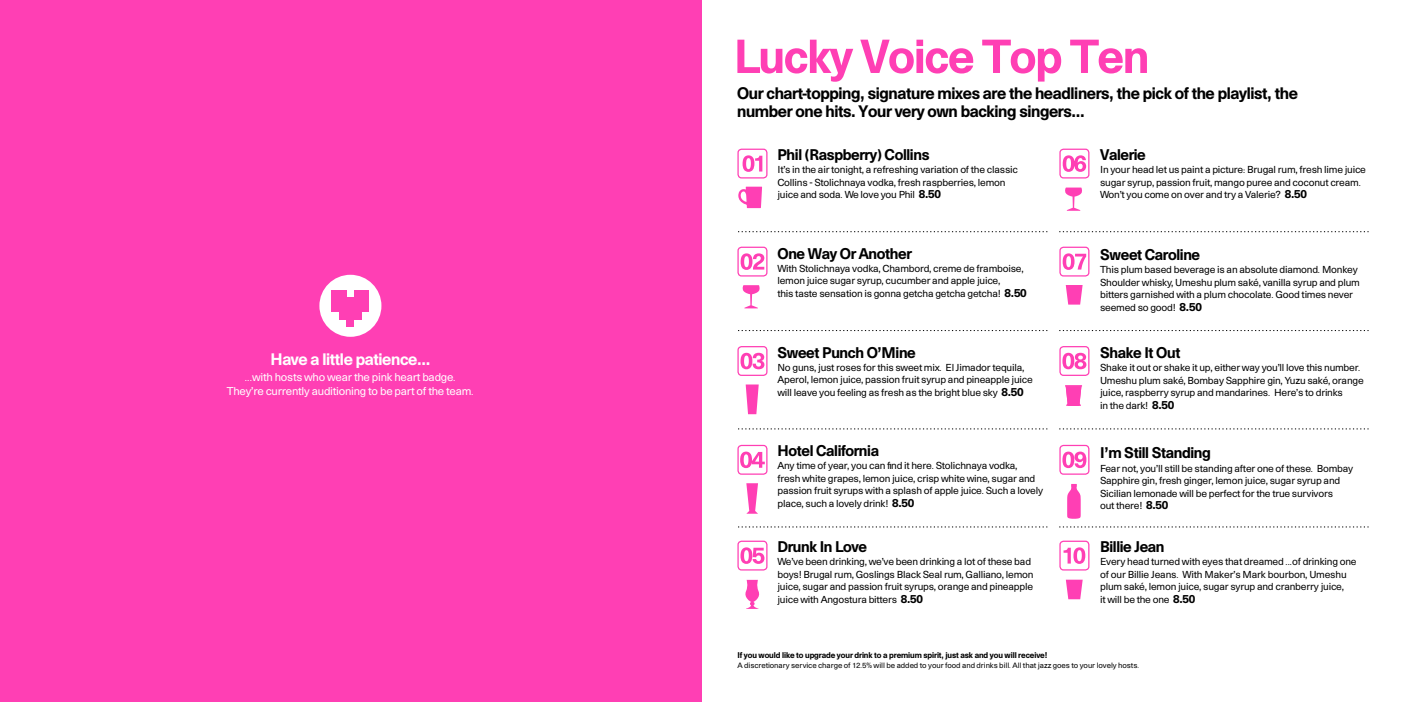
<style>
.page{position:relative;width:1404px;height:702px;background:#fff}
.page>*{position:absolute;margin:0;border:0;box-sizing:border-box;transform-origin:0 0}
.t1{font:50px "Haas Unica Bld";letter-spacing:-.02em;color:#ff3fb4}
.t2{font:17.5px/17.5px "Haas Unica Bld";letter-spacing:-.02em;color:#000}
.t3{font:17.5px "Haas Unica Bld";letter-spacing:-.02em;color:#fff}
.t4{font:16.25px "Haas Unica Bld";letter-spacing:-.02em;color:#000}
.t5{font:11.88px/13.8px "Haas Unica Rmn";letter-spacing:-.02em;color:#fff;text-align:center}
.t6{font:10.62px/12.5px "Haas Unica Rmn";letter-spacing:-.02em;color:#000}
.t7{font:8.75px "Haas Unica Bld";letter-spacing:-.01em;color:#000}
.t8{font:8.12px "Haas Unica Rmn";letter-spacing:-.01em;color:#000}
.s1{font-family:"Haas Unica Bld";font-size:12.5px}
</style>
<div class="page">
<svg style="left:1059px;top:231px;width:309px;height:1px"></svg>
<svg style="left:1059px;top:330px;width:309px;height:1px"></svg>
<svg style="left:1059px;top:428px;width:309px;height:1px"></svg>
<svg style="left:1059px;top:526px;width:309px;height:1px"></svg>
<svg style="left:738px;top:231px;width:309px;height:1px"></svg>
<svg style="left:738px;top:330px;width:309px;height:1px"></svg>
<svg style="left:738px;top:428px;width:309px;height:1px"></svg>
<svg style="left:738px;top:526px;width:309px;height:1px"></svg>
<div style="left:737px;top:149px;width:30px;height:29px;border:1px solid #ff3fb4;border-radius:4px"></div>
<div style="left:737px;top:246px;width:30px;height:30px;border:1px solid #ff3fb4;border-radius:4px"></div>
<div style="left:737px;top:346px;width:30px;height:30px;border:1px solid #ff3fb4;border-radius:4px"></div>
<div style="left:737px;top:445px;width:30px;height:29px;border:1px solid #ff3fb4;border-radius:4px"></div>
<div style="left:737px;top:540px;width:30px;height:30px;border:1px solid #ff3fb4;border-radius:4px"></div>
<svg style="left:742px;top:155px;width:20px;height:17px"></svg>
<svg style="left:740px;top:253px;width:24px;height:17px"></svg>
<svg style="left:740px;top:353px;width:24px;height:16px"></svg>
<svg style="left:740px;top:451px;width:24px;height:17px"></svg>
<svg style="left:740px;top:547px;width:24px;height:17px"></svg>
<div style="left:0;top:0;width:702px;height:702px;background:#ff3fb4"></div>
<svg style="left:745px;top:384px;width:13px;height:30px"></svg>
<div style="left:1059px;top:149px;width:30px;height:29px;border:1px solid #ff3fb4;border-radius:4px"></div>
<div style="left:1059px;top:246px;width:30px;height:30px;border:1px solid #ff3fb4;border-radius:4px"></div>
<div style="left:1059px;top:346px;width:30px;height:30px;border:1px solid #ff3fb4;border-radius:4px"></div>
<div style="left:1059px;top:445px;width:30px;height:29px;border:1px solid #ff3fb4;border-radius:4px"></div>
<div style="left:1059px;top:540px;width:30px;height:30px;border:1px solid #ff3fb4;border-radius:4px"></div>
<svg style="left:1062px;top:155px;width:24px;height:17px"></svg>
<svg style="left:1062px;top:253px;width:24px;height:17px"></svg>
<svg style="left:1062px;top:353px;width:24px;height:16px"></svg>
<svg style="left:1062px;top:451px;width:24px;height:17px"></svg>
<svg style="left:1063px;top:547px;width:22px;height:17px"></svg>
<div style="left:319px;top:275px;width:62px;height:62px;background:#fff;border-radius:50%"></div>
<div style="left:361px;top:290px;width:8px;height:7px;background:#ff3fb4"></div>
<div style="left:361px;top:297px;width:8px;height:8px;background:#ff3fb4"></div>
<div style="left:361px;top:305px;width:8px;height:7px;background:#ff3fb4"></div>
<div style="left:354px;top:312px;width:7px;height:7px;background:#ff3fb4"></div>
<div style="left:354px;top:290px;width:7px;height:7px;background:#ff3fb4"></div>
<div style="left:339px;top:290px;width:8px;height:7px;background:#ff3fb4"></div>
<div style="left:354px;top:297px;width:7px;height:8px;background:#ff3fb4"></div>
<div style="left:339px;top:297px;width:8px;height:8px;background:#ff3fb4"></div>
<div style="left:354px;top:305px;width:7px;height:7px;background:#ff3fb4"></div>
<div style="left:339px;top:305px;width:8px;height:7px;background:#ff3fb4"></div>
<div style="left:332px;top:290px;width:7px;height:7px;background:#ff3fb4"></div>
<div style="left:332px;top:297px;width:7px;height:8px;background:#ff3fb4"></div>
<div style="left:332px;top:305px;width:7px;height:7px;background:#ff3fb4"></div>
<div style="left:339px;top:312px;width:8px;height:7px;background:#ff3fb4"></div>
<div style="left:347px;top:319px;width:7px;height:8px;background:#ff3fb4"></div>
<div style="left:347px;top:297px;width:7px;height:8px;background:#ff3fb4"></div>
<div style="left:347px;top:305px;width:7px;height:7px;background:#ff3fb4"></div>
<div style="left:347px;top:312px;width:7px;height:7px;background:#ff3fb4"></div>
<svg style="left:745px;top:580px;width:15px;height:29px"></svg>
<svg style="left:742px;top:285px;width:17px;height:23px"></svg>
<svg style="left:1065px;top:187px;width:17px;height:24px"></svg>
<svg style="left:1067px;top:484px;width:13px;height:35px"></svg>
<svg style="left:1065px;top:579px;width:17px;height:20px"></svg>
<svg style="left:1065px;top:385px;width:16px;height:21px"></svg>
<svg style="left:1065px;top:285px;width:17px;height:19px"></svg>
<svg style="left:738px;top:187px;width:24px;height:21px"></svg>
<svg style="left:746px;top:483px;width:12px;height:30px"></svg>
<h2 class="t3" style="left:270px;top:349px;width:161px">Have a little patience...</h2>
<p class="t5" style="left:227px;top:371px;width:248px">...with hosts who wear the pink heart badge.<br>They’re currently auditioning to be part of the team.</p>
<h1 class="t1" style="left:733px;top:27px;width:417px">Lucky Voice Top Ten</h1>
<h2 class="t2" style="left:737px;top:85px;width:562px">Our chart-topping, signature mixes are the headliners, the pick of the playlist, the number one hits. Your very own backing singers...</h2>
<h3 class="t4" style="left:777px;top:145px;width:153px">Phil (Raspberry) Collins</h3>
<p class="t6" style="left:777px;top:164px;width:242px">It’s in the air tonight, a refreshing variation of the classic<br>Collins - Stolichnaya vodka, fresh raspberries, lemon juice and soda. We love you Phil <span class="s1">8.50</span></p>
<h3 class="t4" style="left:777px;top:243px;width:136px">One Way Or Another</h3>
<p class="t6" style="left:777px;top:263px;width:251px">With Stolichnaya vodka, Chambord, creme de framboise, lemon juice sugar syrup, cucumber and apple juice,<br>this taste sensation is gonna getcha getcha getcha! <span class="s1">8.50</span></p>
<h3 class="t4" style="left:777px;top:342px;width:140px">Sweet Punch O’Mine</h3>
<p class="t6" style="left:777px;top:362px;width:257px">No guns, just roses for this sweet mix. El Jimador tequila,<br>Aperol, lemon juice, passion fruit syrup and pineapple juice will leave you feeling as fresh as the bright blue sky <span class="s1">8.50</span></p>
<h3 class="t4" style="left:777px;top:440px;width:103px">Hotel California</h3>
<p class="t6" style="left:777px;top:460px;width:267px">Any time of year, you can find it here. Stolichnaya vodka, fresh white grapes, lemon juice, crisp white wine, sugar and passion fruit syrups with a splash of apple juice. Such a lovely place, such a lovely drink! <span class="s1">8.50</span></p>
<h3 class="t4" style="left:777px;top:537px;width:91px">Drunk In Love</h3>
<p class="t6" style="left:777px;top:556px;width:258px">We’ve been drinking, we’ve been drinking a lot of these bad boys! Brugal rum, Goslings Black Seal rum, Galliano, lemon juice, sugar and passion fruit syrups, orange and pineapple juice with Angostura bitters <span class="s1">8.50</span></p>
<h3 class="t4" style="left:1099px;top:145px;width:47px">Valerie</h3>
<p class="t6" style="left:1099px;top:164px;width:267px">In your head let us paint a picture: Brugal rum, fresh lime juice sugar syrup, passion fruit, mango puree and coconut cream.<br>Won’t you come on over and try a Valerie? <span class="s1">8.50</span></p>
<h3 class="t4" style="left:1099px;top:245px;width:102px">Sweet Caroline</h3>
<p class="t6" style="left:1099px;top:264px;width:261px">This plum based beverage is an absolute diamond. Monkey Shoulder whisky, Umeshu plum saké, vanilla syrup and plum bitters garnished with a plum chocolate. Good times never seemed so good! <span class="s1">8.50</span></p>
<h3 class="t4" style="left:1099px;top:343px;width:82px">Shake It Out</h3>
<p class="t6" style="left:1099px;top:362px;width:265px">Shake it out or shake it up, either way you’ll love this number.<br>Umeshu plum saké, Bombay Sapphire gin, Yuzu saké, orange juice, raspberry syrup and mandarines. Here’s to drinks<br>in the dark! <span class="s1">8.50</span></p>
<h3 class="t4" style="left:1099px;top:443px;width:112px">I’m Still Standing</h3>
<p class="t6" style="left:1099px;top:462px;width:255px">Fear not, you’ll still be standing after one of these. Bombay Sapphire gin, fresh ginger, lemon juice, sugar syrup and Sicilian lemonade will be perfect for the true survivors<br>out there! <span class="s1">8.50</span></p>
<h3 class="t4" style="left:1099px;top:537px;width:66px">Billie Jean</h3>
<p class="t6" style="left:1099px;top:556px;width:258px">Every head turned with eyes that dreamed ...of drinking one of our Billie Jeans. With Maker’s Mark bourbon, Umeshu plum saké, lemon juice, sugar syrup and cranberry juice,<br>it will be the one <span class="s1">8.50</span></p>
<p class="t7" style="left:737px;top:649px;width:311px">If you would like to upgrade your drink to a premium spirit, just ask and you will receive!</p>
<p class="t8" style="left:737px;top:659px;width:403px">A discretionary service charge of 12.5% will be added to your food and drinks bill. All that jazz goes to your lovely hosts.</p>
</div>
